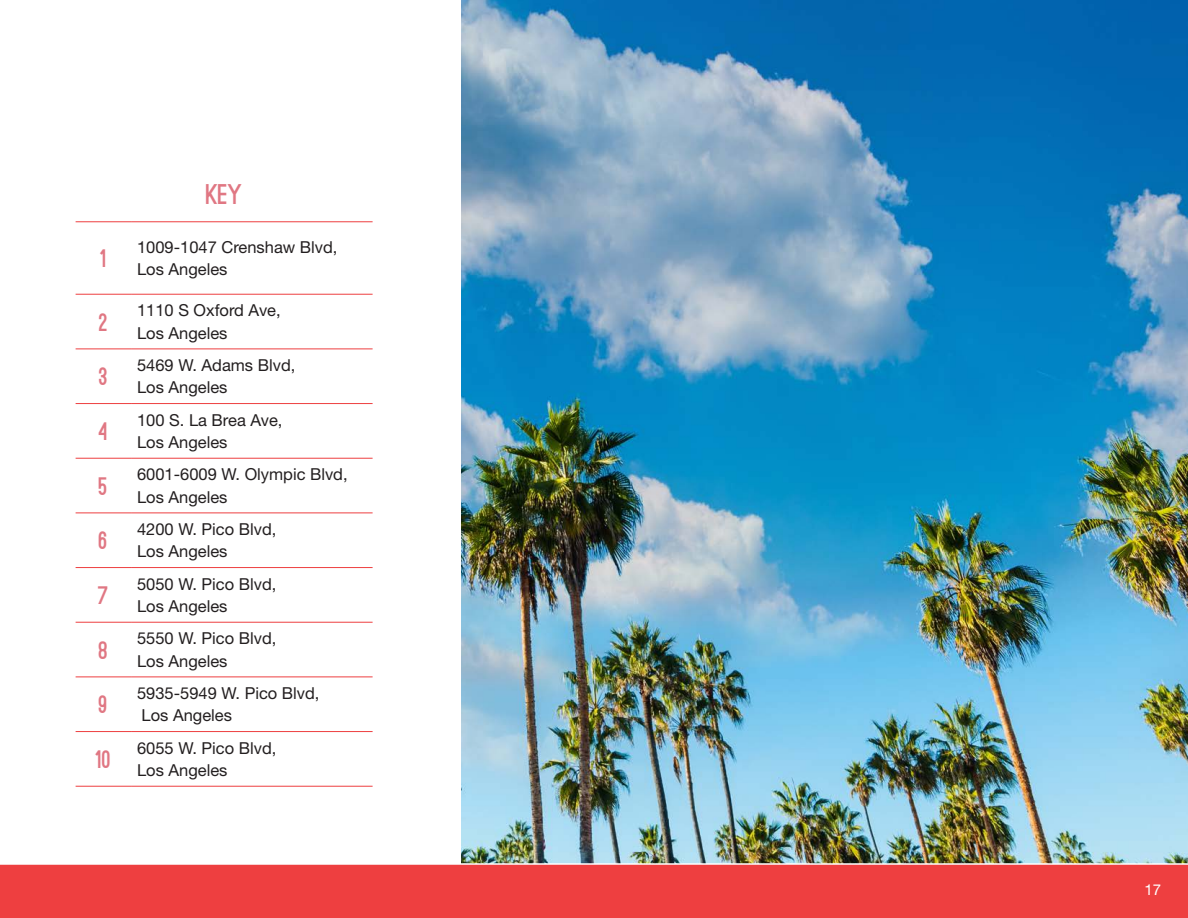
<style>
.page{position:relative;width:1188px;height:918px;background:#fff}
.page>*{position:absolute;margin:0;border:0;box-sizing:border-box;transform-origin:0 0}
.subheader{font:900 27px "Ostrich Sans";color:#e07783}
.subheader-2{font:900 24px "Ostrich Sans";color:#e07783}
.body{font:16.5px/22.5px "Helvetica Neue LT Std";color:#231f20}
.t1{font:15px "Helvetica Neue LT Std";color:#fff}
</style>
<div class="page">
<hr style="left:76px;top:221px;width:55px;height:1px;background:#ee3f40">
<hr style="left:131px;top:221px;width:242px;height:1px;background:#ee3f40">
<hr style="left:76px;top:294px;width:55px;height:1px;background:#ee3f40">
<hr style="left:131px;top:294px;width:242px;height:1px;background:#ee3f40">
<hr style="left:76px;top:349px;width:55px;height:1px;background:#ee3f40">
<hr style="left:131px;top:349px;width:242px;height:1px;background:#ee3f40">
<hr style="left:76px;top:403px;width:55px;height:1px;background:#ee3f40">
<hr style="left:131px;top:403px;width:242px;height:1px;background:#ee3f40">
<hr style="left:76px;top:458px;width:55px;height:1px;background:#ee3f40">
<hr style="left:131px;top:458px;width:242px;height:1px;background:#ee3f40">
<hr style="left:76px;top:513px;width:55px;height:1px;background:#ee3f40">
<hr style="left:131px;top:513px;width:242px;height:1px;background:#ee3f40">
<hr style="left:76px;top:567px;width:55px;height:1px;background:#ee3f40">
<hr style="left:131px;top:567px;width:242px;height:1px;background:#ee3f40">
<hr style="left:76px;top:622px;width:55px;height:1px;background:#ee3f40">
<hr style="left:131px;top:622px;width:242px;height:1px;background:#ee3f40">
<hr style="left:76px;top:677px;width:55px;height:1px;background:#ee3f40">
<hr style="left:131px;top:677px;width:242px;height:1px;background:#ee3f40">
<hr style="left:76px;top:731px;width:55px;height:1px;background:#ee3f40">
<hr style="left:131px;top:731px;width:242px;height:1px;background:#ee3f40">
<hr style="left:76px;top:786px;width:55px;height:1px;background:#ee3f40">
<hr style="left:131px;top:786px;width:242px;height:1px;background:#ee3f40">
<img style="left:462px;top:0;width:726px;height:863px">
<div style="left:0;top:863px;width:1188px;height:55px;background:#ee3f40"></div>
<p class="subheader" style="left:206px;top:184px;width:37px">KEY</p>
<p class="subheader-2" style="left:100px;top:249px;width:8px">1</p>
<p class="body" style="left:137px;top:235px;width:202px">1009-1047 Crenshaw Blvd,<br>Los Angeles</p>
<p class="subheader-2" style="left:99px;top:313px;width:10px">2</p>
<p class="body" style="left:137px;top:299px;width:145px">1110 S Oxford Ave,</p>
<p class="body" style="left:137px;top:321px;width:92px">Los Angeles</p>
<p class="subheader-2" style="left:99px;top:367px;width:10px">3</p>
<p class="subheader-2" style="left:99px;top:422px;width:11px">4</p>
<p class="body" style="left:137px;top:354px;width:160px">5469 W. Adams Blvd,</p>
<p class="body" style="left:137px;top:376px;width:92px">Los Angeles</p>
<p class="body" style="left:137px;top:408px;width:147px">100 S. La Brea Ave,</p>
<p class="body" style="left:137px;top:431px;width:92px">Los Angeles</p>
<p class="subheader-2" style="left:99px;top:477px;width:10px">5</p>
<p class="body" style="left:137px;top:463px;width:212px">6001-6009 W. Olympic Blvd,<br>Los Angeles</p>
<p class="subheader-2" style="left:99px;top:531px;width:10px">6</p>
<p class="body" style="left:137px;top:518px;width:141px">4200 W. Pico Blvd,</p>
<p class="body" style="left:137px;top:540px;width:92px">Los Angeles</p>
<p class="subheader-2" style="left:98px;top:586px;width:12px">7</p>
<p class="subheader-2" style="left:99px;top:641px;width:11px">8</p>
<p class="subheader-2" style="left:99px;top:695px;width:10px">9</p>
<p class="subheader-2" style="left:96px;top:750px;width:17px">10</p>
<p class="body" style="left:137px;top:572px;width:141px">5050 W. Pico Blvd,</p>
<p class="body" style="left:137px;top:595px;width:92px">Los Angeles</p>
<p class="body" style="left:137px;top:627px;width:141px">5550 W. Pico Blvd,</p>
<p class="body" style="left:137px;top:649px;width:92px">Los Angeles</p>
<p class="body" style="left:137px;top:682px;width:184px">5935-5949 W. Pico Blvd,</p>
<p class="body" style="left:142px;top:704px;width:92px">Los Angeles</p>
<p class="body" style="left:137px;top:736px;width:141px">6055 W. Pico Blvd,</p>
<p class="body" style="left:137px;top:759px;width:92px">Los Angeles</p>
<p class="t1" style="left:1144px;top:881px;width:18px">17</p>
</div>
